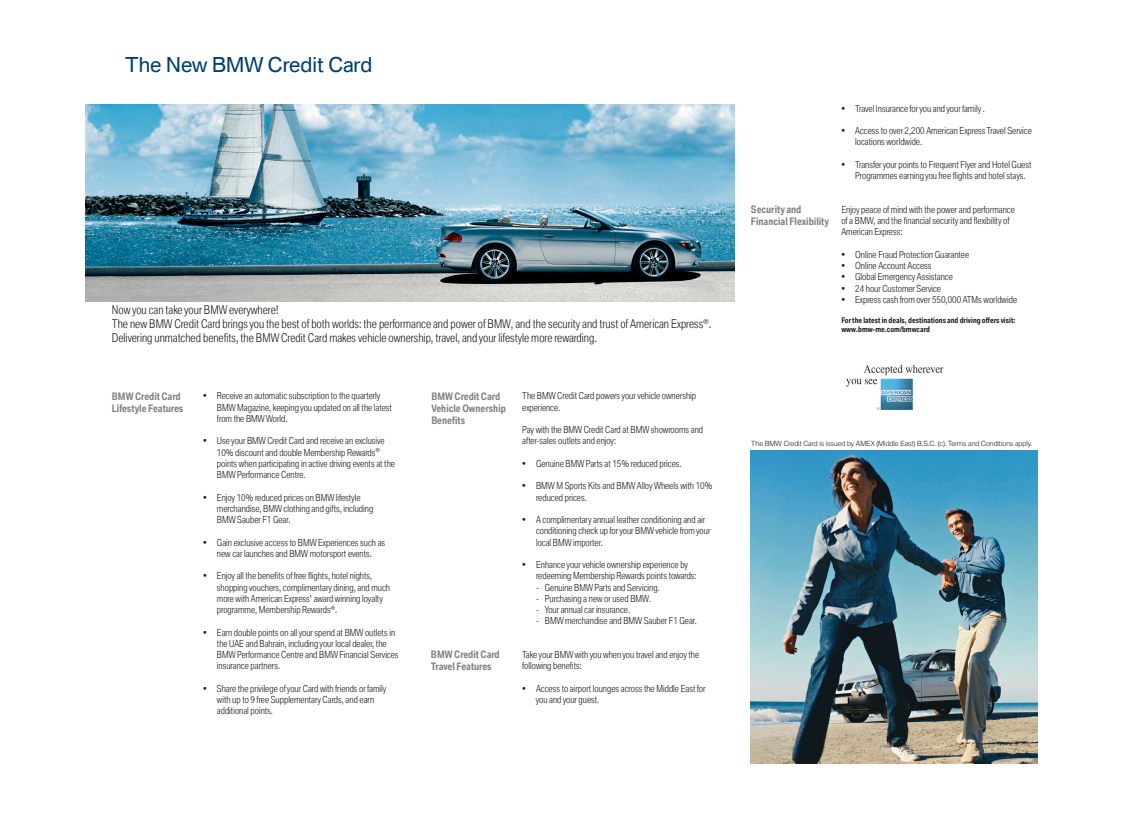
<style>
.page{position:relative;width:1124px;height:815px;background:#fff}
.page>*{position:absolute;margin:0;border:0;box-sizing:border-box;transform-origin:0 0}
.t1{font:20px "BMW Type";color:#004071}
.t2{font:300 condensed 11.62px/14px "BMW Type";color:#231f20}
.t3{font:300 condensed 10px/12px "BMW Type";color:#808285}
.t4{font:300 condensed 9.38px/11.2px "BMW Type";color:#231f20}
.t5{font:300 condensed 7.5px/9px "BMW Type";color:#231f20}
.t6{font:300 6.88px "BMW Type";color:#231f20}
.t7{font:300 condensed 5.5px "BMW Type";color:#231f20}
</style>
<div class="page">
<img style="left:85px;top:104px;width:649px;height:197px">
<img style="left:846px;top:364px;width:98px;height:47px">
<img style="left:750px;top:451px;width:287px;height:312px">
<h1 class="t1" style="left:125px;top:51px;width:248px">The New BMW Credit Card</h1>
<p class="t2" style="left:112px;top:303px;width:601px">Nowyou can takeyour BMW everywhere!<br>The new BMW Credit Card bringsyou the best ofboth worlds: the performance and power ofBMW, and the security and trust ofAmerican Express .<sup>R<br></sup>Delivering unmatched benefits, the BMW Credit Card makes vehicle ownership, travel, andyour lifestyle more rewarding.</p>
<p class="t3" style="left:112px;top:390px;width:73px">BMW CreditCard<br>Lifestyle Features</p>
<p class="t4" style="left:203px;top:390px;width:5px">•</p>
<p class="t4" style="left:203px;top:435px;width:5px">•</p>
<p class="t4" style="left:203px;top:491px;width:5px">•</p>
<p class="t4" style="left:203px;top:536px;width:5px">•</p>
<p class="t4" style="left:203px;top:570px;width:5px">•</p>
<p class="t4" style="left:203px;top:626px;width:5px">•</p>
<p class="t4" style="left:203px;top:682px;width:5px">•</p>
<p class="t4" style="left:217px;top:390px;width:165px">Receive an automatic subscription to the quarterly</p>
<p class="t4" style="left:217px;top:401px;width:176px">BMW Magazine, keepingyou updated on all the latest from the BMWWorld.</p>
<p class="t4" style="left:217px;top:435px;width:169px">Useyour BMW Credit Card and receive an exclusive</p>
<p class="t7" style="left:375px;top:447px;width:6px">R</p>
<p class="t4" style="left:217px;top:446px;width:179px">10% discount and double Membership Rewards points when participating in active driving events at the<br>BMW Performance Centre.</p>
<p class="t4" style="left:217px;top:491px;width:145px">Enjoy 10% reduced prices on BMW lifestyle</p>
<p class="t4" style="left:217px;top:502px;width:158px">merchandise, BMW clothing and gifts, including<br>BMW Sauber 1F Gear.</p>
<p class="t4" style="left:217px;top:536px;width:170px">Gain exclusive access to BMW Experiences such as</p>
<p class="t4" style="left:217px;top:547px;width:156px">new car launches and BMW motorsport events.</p>
<p class="t4" style="left:217px;top:570px;width:157px">Enjoy all the benefits offree flights, hotel nights,</p>
<p class="t4" style="left:217px;top:581px;width:175px">shopping vouchers, complimentary dining, and much more with American Express' award winning loyalty programme, Membership Rewards .<sup>R</sup></p>
<p class="t4" style="left:217px;top:626px;width:180px">Earn double points on allyour spend at BMW outlets in</p>
<p class="t4" style="left:217px;top:637px;width:183px">the UAE and Bahrain, includingyour local dealer, the<br>BMW Performance Centre and BMW Financial Services insurance partners.</p>
<p class="t4" style="left:217px;top:682px;width:171px">Share the privilege ofyour Card withfriends orfamily</p>
<p class="t4" style="left:217px;top:694px;width:159px">with up to 9free Supplementary Cards, and earn additional points.</p>
<p class="t3" style="left:431px;top:390px;width:76px">BMW CreditCard<br>Vehicle Ownership<br>Benefits</p>
<p class="t3" style="left:431px;top:648px;width:70px">BMW CreditCard<br>Travel Features</p>
<p class="t4" style="left:522px;top:390px;width:175px">The BMW Credit Card powersyour vehicle ownership experience.</p>
<p class="t4" style="left:522px;top:424px;width:182px">Pay with the BMW Credit Card at BMW showrooms and after-sales outlets and enjoy:</p>
<p class="t4" style="left:536px;top:457px;width:147px">Genuine BMW Parts at 15% reduced prices.</p>
<p class="t4" style="left:522px;top:457px;width:5px">•</p>
<p class="t4" style="left:522px;top:480px;width:5px">•</p>
<p class="t4" style="left:522px;top:514px;width:5px">•</p>
<p class="t4" style="left:522px;top:559px;width:5px">•</p>
<p class="t4" style="left:536px;top:480px;width:178px">BMW M Sports Kits and BMW AlloyWheels with 10%</p>
<p class="t4" style="left:536px;top:491px;width:52px">reduced prices.</p>
<p class="t4" style="left:536px;top:514px;width:171px">A complimentary annual leather conditioning and air</p>
<p class="t4" style="left:536px;top:525px;width:176px">conditioning check upforyour BMW vehiclefromyour local BMW importer.</p>
<p class="t4" style="left:536px;top:559px;width:153px">Enhanceyour vehicle ownership experience by</p>
<p class="t4" style="left:544px;top:570px;width:153px;text-indent:-9px">redeeming Membership Rewards points towards:<br>Genuine BMW Parts and Servicing.</p>
<p class="t4" style="left:536px;top:581px;width:5px">-</p>
<p class="t4" style="left:544px;top:592px;width:108px">Purchasing a new or used BMW.</p>
<p class="t4" style="left:536px;top:592px;width:5px">-</p>
<p class="t4" style="left:544px;top:604px;width:87px">Your annual car insurance.</p>
<p class="t4" style="left:536px;top:604px;width:5px">-</p>
<p class="t4" style="left:544px;top:615px;width:154px">BMW merchandise and BMW Sauber 1F Gear.</p>
<p class="t4" style="left:536px;top:615px;width:5px">-</p>
<p class="t4" style="left:522px;top:649px;width:178px">Takeyour BMW withyou whenyou travel and enjoy the following benefits:</p>
<p class="t4" style="left:536px;top:682px;width:171px">Access to airport lounges across the Middle Eastfor</p>
<p class="t4" style="left:522px;top:682px;width:5px">•</p>
<p class="t4" style="left:535px;top:694px;width:65px">you andyour guest.</p>
<p class="t3" style="left:750px;top:203px;width:80px">Securityand<br>Financial Flexibility</p>
<p class="t4" style="left:841px;top:102px;width:5px">•</p>
<p class="t4" style="left:841px;top:125px;width:5px">•</p>
<p class="t4" style="left:841px;top:158px;width:5px">•</p>
<p class="t4" style="left:855px;top:102px;width:131px">Travel Insuranceforyou andyourfamily .</p>
<p class="t4" style="left:855px;top:125px;width:178px">Access to over 2,200 American ExpressTravel Service</p>
<p class="t4" style="left:855px;top:136px;width:68px">locations worldwide.</p>
<p class="t4" style="left:855px;top:158px;width:178px">Transferyour points to Frequent Flyer and Hotel Guest</p>
<p class="t4" style="left:855px;top:170px;width:172px">Programmes earningyoufree flights and hotel stays.</p>
<p class="t4" style="left:841px;top:203px;width:175px">Enjoy peace ofmind with the power and performance ofa BMW, and the financial security and flexibility of<br>American Express:</p>
<p class="t4" style="left:855px;top:248px;width:115px">Online Fraud Protection Guarantee</p>
<p class="t4" style="left:841px;top:248px;width:5px">•</p>
<p class="t4" style="left:841px;top:260px;width:5px">•</p>
<p class="t4" style="left:855px;top:260px;width:78px">Online Account Access</p>
<p class="t4" style="left:841px;top:271px;width:5px">•</p>
<p class="t4" style="left:841px;top:282px;width:5px">•</p>
<p class="t4" style="left:855px;top:271px;width:99px">Global Emergency Assistance</p>
<p class="t4" style="left:855px;top:282px;width:87px">24 hour Customer Service</p>
<p class="t4" style="left:855px;top:293px;width:163px">Express cashfrom over 550,000 ATMs worldwide</p>
<p class="t4" style="left:841px;top:293px;width:5px">•</p>
<p class="t5" style="left:841px;top:316px;width:176px">Forthe latestin deals, destinations and driving offers visit: www.bmw-me.com/bmwcard</p>
<p class="t6" style="left:750px;top:439px;width:282px">The BMW Credit Card is issued by AMEX (Middle East B) S. C. . )c(. Terms and Conditions apply.</p>
</div>
